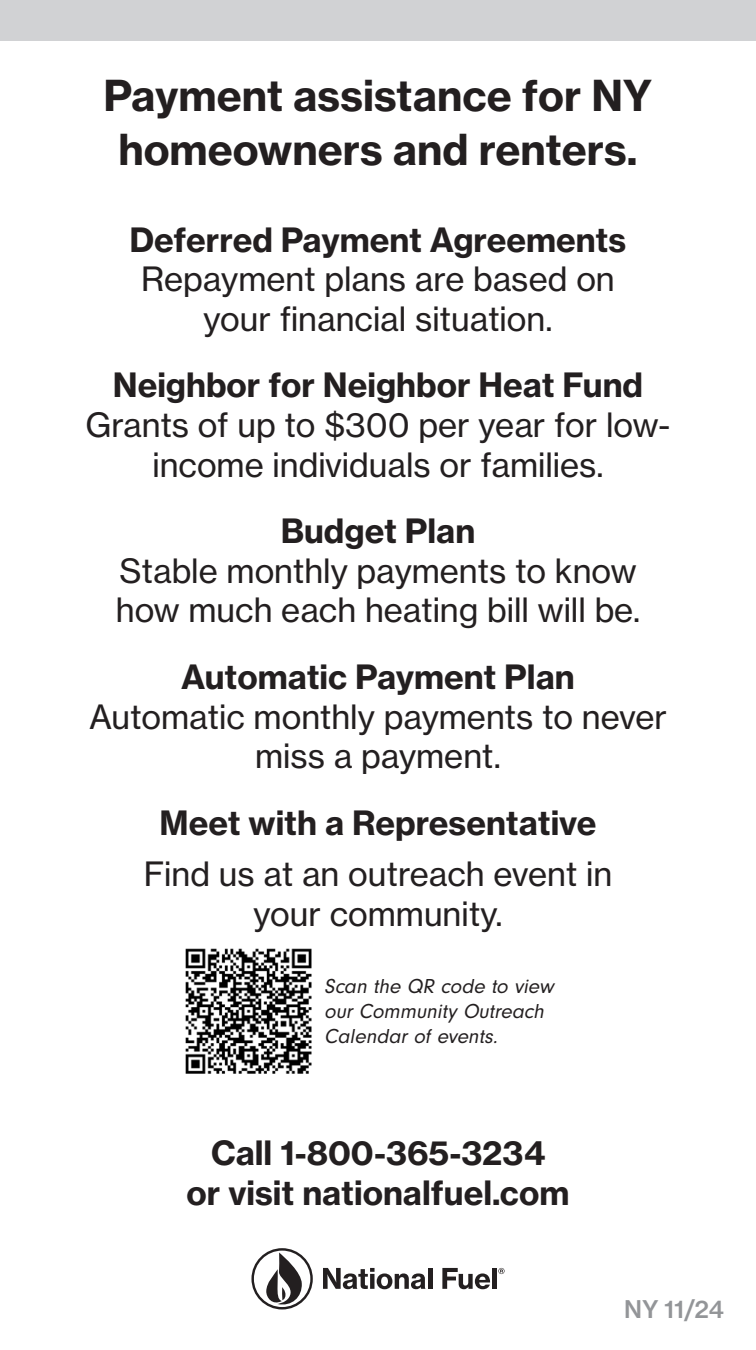
<style>
.page{position:relative;width:756px;height:1350px;background:#fff}
.page>*{position:absolute;margin:0;border:0;box-sizing:border-box;transform-origin:0 0}
.t1{font:42px/54px "N Haas Grotesk TX Pro 75 Bd";color:#231f20;text-align:center}
.t2{font:33px/39.6px "N Haas Grotesk TX Pro 55 Rg";color:#231f20;text-align:center}
.t3{font:33px/39.6px "N Haas Grotesk TX Pro 75 Bd";color:#231f20;text-align:center}
.t4{font:24px "N Haas Grotesk TX Pro 65 Md";color:#939598}
.t5{font:italic 21px/25.2px "Neuzeit Gro";color:#231f20}
</style>
<div class="page">
<svg style="left:323px;top:1268px;width:102px;height:21px"></svg>
<hr style="left:428px;top:1268px;width:4px;height:21px;background:#231f20">
<svg style="left:442px;top:1268px;width:48px;height:21px"></svg>
<div style="left:492px;top:1268px;width:5px;height:21px;background:#231f20"></div>
<svg style="left:498px;top:1268px;width:7px;height:6px"></svg>
<svg style="left:251px;top:1248px;width:62px;height:61px"></svg>
<div style="left:0;top:0;width:756px;height:40px;background:#d1d2d4"></div>
<img style="left:185px;top:948px;width:127px;height:126px">
<p class="t1" style="left:104px;top:69px;width:550px">Payment assistance for NY homeowners and renters.</p>
<p class="t3" style="left:130px;top:220px;width:498px">Deferred Payment Agreements</p>
<p class="t2" style="left:141px;top:259px;width:475px">Repayment plans are based on your financial situation.</p>
<p class="t3" style="left:113px;top:366px;width:532px">Neighbor for Neighbor Heat Fund</p>
<p class="t2" style="left:86px;top:405px;width:586px">Grants of up to $300 per year for low&shy;income individuals or families.</p>
<p class="t3" style="left:281px;top:511px;width:196px">Budget Plan</p>
<p class="t2" style="left:116px;top:551px;width:526px;text-align:left">Stable monthly payments to know how much each heating bill will be.</p>
<p class="t3" style="left:181px;top:657px;width:395px">Automatic Payment Plan</p>
<p class="t2" style="left:89px;top:697px;width:579px">Automatic monthly payments to never miss a payment.</p>
<p class="t3" style="left:160px;top:803px;width:438px">Meet with a Representative</p>
<p class="t2" style="left:144px;top:855px;width:470px">Find us at an outreach event in</p>
<p class="t2" style="left:253px;top:894px;width:251px">your community.</p>
<p class="t5" style="left:324px;top:974px;width:235px">Scan the QR code to view our Community Outreach<br>Calendar of events.</p>
<p class="t3" style="left:187px;top:1133px;width:384px">Call 1-800-365-3234<br>or visit nationalfuel.com</p>
<p class="t4" style="left:624px;top:1295px;width:101px">NY 11/24</p>
</div>
